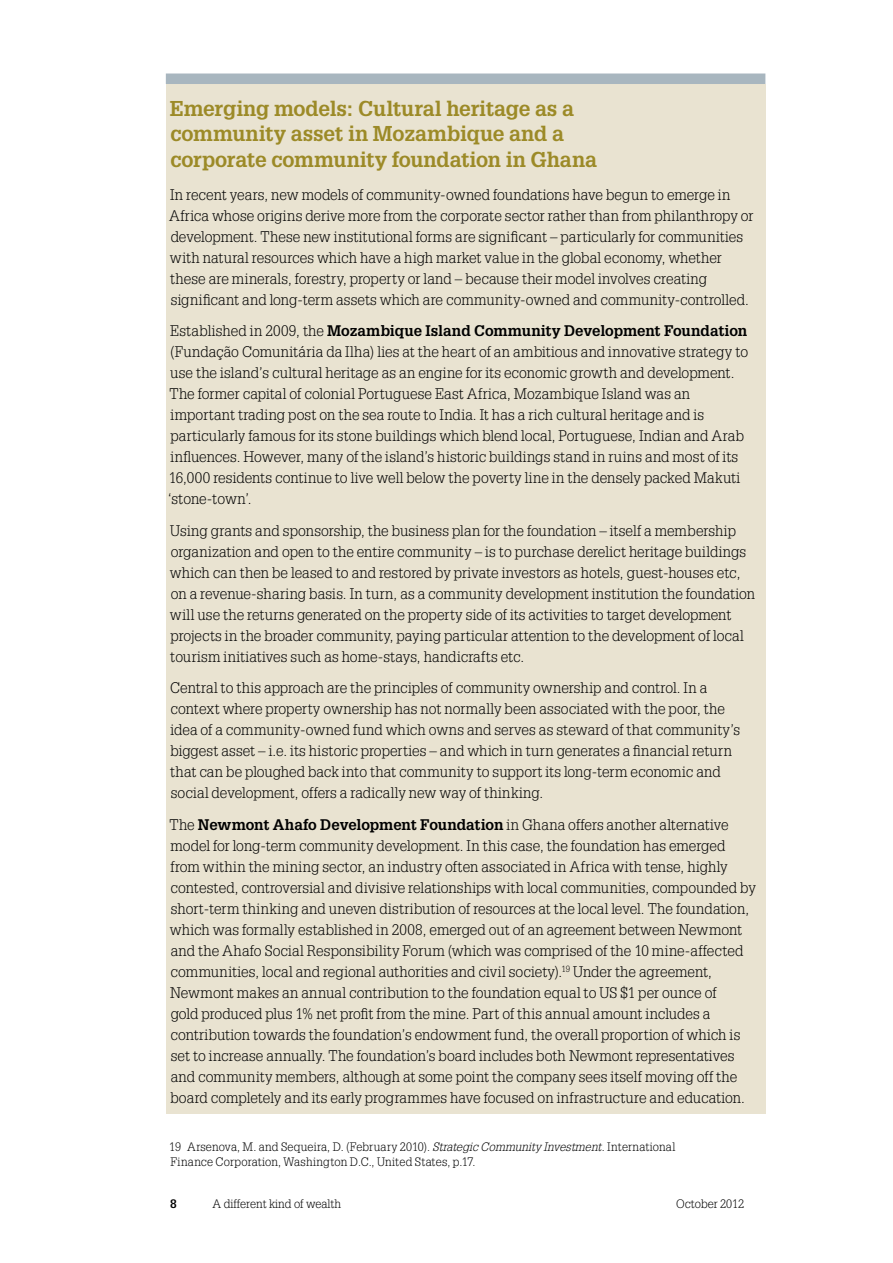
<style>
.page{position:relative;width:893px;height:1263px;background:#fff}
.page>*{position:absolute;margin:0;border:0;box-sizing:border-box;transform-origin:0 0}
.t1{font:700 21px/25.5px "Glypha LT Std";letter-spacing:-.005em;color:#9c8a27}
.t2{font:300 15px/21px "Glypha LT Std";letter-spacing:.005em;color:#000}
.t3{font:300 12px/15px "Glypha LT Std";letter-spacing:.005em;color:#000}
.t4{font:700 12px "Glypha LT Std";color:#000}
.s1{font-weight:700}
.s2{font-style:italic}
</style>
<div class="page">
<div style="left:166px;top:84px;width:599px;height:1029px;background:#e9e3d1"></div>
<div style="left:166px;top:74px;width:599px;height:10px;background:#a8b6bf"></div>
<h1 class="t1" style="left:170px;top:95px;width:429px">Emerging models: Cultural heritage as a community asset in Mozambique and a corporate community foundation in Ghana</h1>
<p class="t2" style="left:169px;top:184px;width:586px">In recent years, new models of community-owned foundations have begun to emerge in Africa whose origins derive more from the corporate sector rather than from philanthropy or development. These new institutional forms are significant – particularly for communities with natural resources which have a high market value in the global economy, whether these are minerals, forestry, property or land – because their model involves creating significant and long-term assets which are community-owned and community-controlled.</p>
<p class="t2" style="left:168px;top:320px;width:582px">Established in 2009, the <span class="s1">Mozambique Island Community Development Foundation </span>(Fundação Comunitária da Ilha) lies at the heart of an ambitious and innovative strategy to use the island’s cultural heritage as an engine for its economic growth and development.<br>The former capital of colonial Portuguese East Africa, Mozambique Island was an important trading post on the sea route to India. It has a rich cultural heritage and is particularly famous for its stone buildings which blend local, Portuguese, Indian and Arab influences. However, many of the island’s historic buildings stand in ruins and most of its 16,000 residents continue to live well below the poverty line in the densely packed Makuti ‘stone-town’.</p>
<p class="t2" style="left:170px;top:520px;width:587px">Using grants and sponsorship, the business plan for the foundation – itself a membership organization and open to the entire community – is to purchase derelict heritage buildings which can then be leased to and restored by private investors as hotels, guest-houses etc, on a revenue-sharing basis. In turn, as a community development institution the foundation will use the returns generated on the property side of its activities to target development projects in the broader community, paying particular attention to the development of local tourism initiatives such as home-stays, handicrafts etc.</p>
<p class="t2" style="left:170px;top:677px;width:572px">Central to this approach are the principles of community ownership and control. In a context where property ownership has not normally been associated with the poor, the idea of a community-owned fund which owns and serves as steward of that community’s biggest asset – i.e. its historic properties – and which in turn generates a financial return that can be ploughed back into that community to support its long-term economic and social development, offers a radically new way of thinking.</p>
<p class="t2" style="left:170px;top:814px;width:588px">The <span class="s1">Newmont Ahafo Development Foundation</span> in Ghana offers another alternative model for long-term community development. In this case, the foundation has emerged from within the mining sector, an industry often associated in Africa with tense, highly contested, controversial and divisive relationships with local communities, compounded by short-term thinking and uneven distribution of resources at the local level. The foundation, which was formally established in 2008, emerged out of an agreement between Newmont and the Ahafo Social Responsibility Forum (which was comprised of the 10 mine-affected communities, local and regional authorities and civil society).<sup>19</sup> Under the agreement, Newmont makes an annual contribution to the foundation equal to US $1 per ounce of<br>gold produced plus 1% net profit from the mine. Part of this annual amount includes a contribution towards the foundation’s endowment fund, the overall proportion of which is set to increase annually. The foundation’s board includes both Newmont representatives and community members, although at some point the company sees itself moving off the board completely and its early programmes have focused on infrastructure and education.</p>
<p class="t3" style="left:169px;top:1139px;width:507px">19 Arsenova, M. and Sequeira, D. (February 2010). <span class="s2">Strategic Community Investment</span>. International<br>Finance Corporation, Washington D.C., United States, p.17.</p>
<p class="t4" style="left:170px;top:1196px;width:8px">8</p>
<p class="t3" style="left:213px;top:1196px;width:130px">A different kind of wealth</p>
<p class="t3" style="left:676px;top:1196px;width:69px">October 2012</p>
</div>
